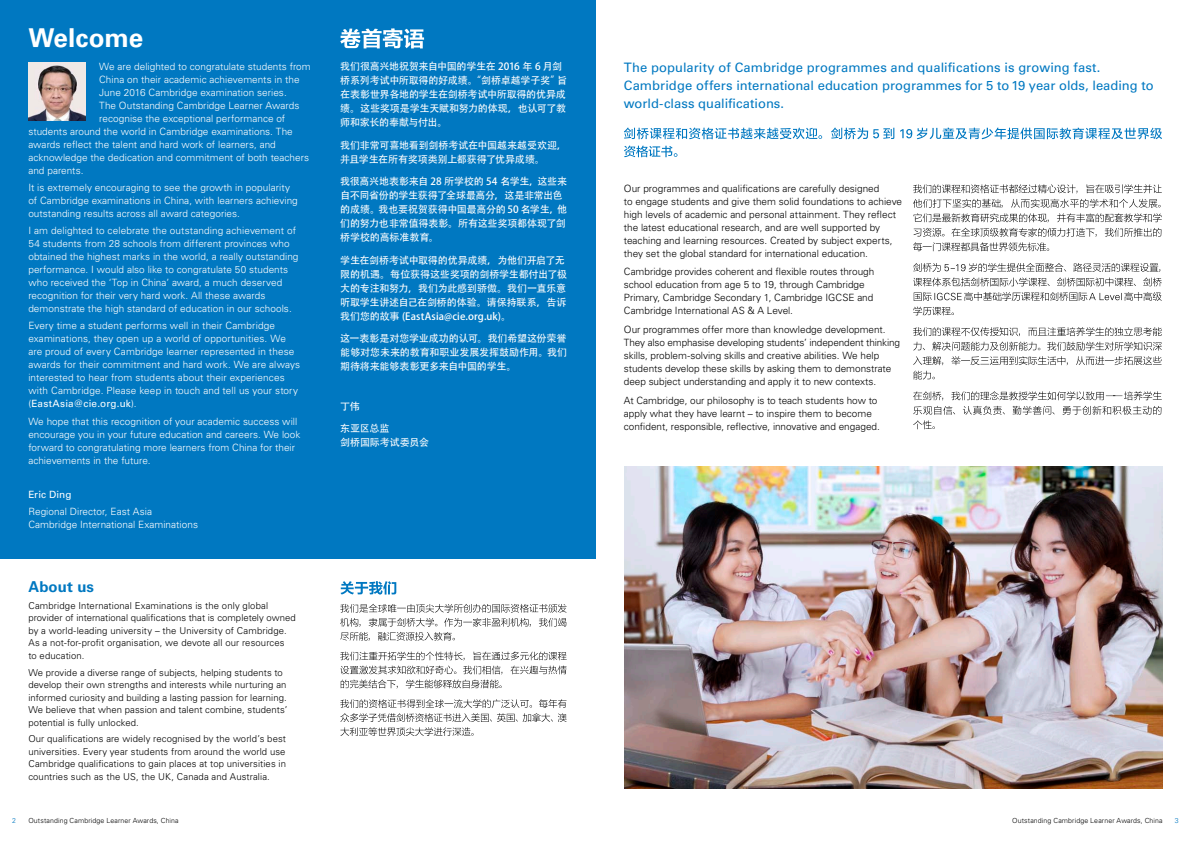
<style>
.page{position:relative;width:1191px;height:842px;background:#fff}
.page>*{position:absolute;margin:0;border:0;box-sizing:border-box;transform-origin:0 0}
.t1{font:700 26px "Univers LT Std";color:#fff}
.t2{font:700 15px "Univers LT Std";letter-spacing:.01em;color:#0078c1}
.t3{font:13px/18px "Univers LT Std";color:#0078c1}
.t4{font:300 10px/13px "Univers LT Std";letter-spacing:.005em;color:#fff}
.t5{font:300 10px/13px "Univers LT Std";letter-spacing:-.005em;color:#000}
.t6{font:10px/14px "Adobe Heiti Std";letter-spacing:-.02em;color:#fff}
.t7{font:10px "Univers LT Std";letter-spacing:.01em;color:#fff}
.t8{font:300 9.5px/12.5px "Univers LT Std";letter-spacing:.01em;color:#000}
.t9{font:300 7px "Univers LT Std";letter-spacing:.015em;color:#000}
.t10{font:300 7px "Univers LT Std";color:#0078c1}
.s1{font-weight:400}
</style>
<div class="page">
<div style="left:0;top:0;width:595px;height:558px;background:#0078c1"></div>
<img style="left:28px;top:62px;width:57px;height:58px">
<img style="left:624px;top:467px;width:538px;height:321px">
<svg style="left:340px;top:699px;width:226px;height:37px"></svg>
<svg style="left:340px;top:651px;width:227px;height:37px"></svg>
<svg style="left:340px;top:604px;width:226px;height:37px"></svg>
<svg style="left:340px;top:581px;width:56px;height:13px"></svg>
<svg style="left:340px;top:28px;width:84px;height:20px"></svg>
<svg style="left:624px;top:146px;width:53px;height:11px"></svg>
<svg style="left:624px;top:128px;width:538px;height:11px"></svg>
<svg style="left:913px;top:406px;width:248px;height:23px"></svg>
<svg style="left:913px;top:391px;width:248px;height:9px"></svg>
<svg style="left:913px;top:371px;width:22px;height:8px"></svg>
<svg style="left:913px;top:342px;width:248px;height:23px"></svg>
<svg style="left:913px;top:327px;width:248px;height:9px"></svg>
<svg style="left:913px;top:292px;width:248px;height:23px"></svg>
<svg style="left:913px;top:263px;width:248px;height:23px"></svg>
<svg style="left:913px;top:228px;width:248px;height:23px"></svg>
<svg style="left:913px;top:199px;width:248px;height:23px"></svg>
<svg style="left:913px;top:184px;width:248px;height:9px"></svg>
<h1 class="t1" style="left:28px;top:23px;width:117px">Welcome</h1>
<p class="t4" style="left:99px;top:60px;width:213px">We are delighted to congratulate students from</p>
<p class="t4" style="left:99px;top:73px;width:202px">China on their academic achievements in the</p>
<p class="t4" style="left:99px;top:86px;width:189px">June 2016 Cambridge examination series.</p>
<p class="t4" style="left:99px;top:99px;width:202px">The Outstanding Cambridge Learner Awards</p>
<p class="t4" style="left:99px;top:112px;width:187px">recognise the exceptional performance of</p>
<p class="t4" style="left:28px;top:125px;width:266px">students around the world in Cambridge examinations. The</p>
<p class="t4" style="left:28px;top:138px;width:249px">awards reflect the talent and hard work of learners, and</p>
<p class="t4" style="left:28px;top:151px;width:282px">acknowledge the dedication and commitment of both teachers</p>
<p class="t4" style="left:28px;top:164px;width:57px">and parents.</p>
<p class="t4" style="left:28px;top:181px;width:271px">It is extremely encouraging to see the growth in popularity of Cambridge examinations in China, with learners achieving outstanding results across all award categories.</p>
<p class="t4" style="left:28px;top:224px;width:272px">I am delighted to celebrate the outstanding achievement of 54 students from 28 schools from different provinces who obtained the highest marks in the world, a really outstanding performance. I would also like to congratulate 50 students who received the ‘Top in China’ award, a much deserved recognition for their very hard work. All these awards demonstrate the high standard of education in our schools.</p>
<p class="t4" style="left:28px;top:319px;width:273px">Every time a student performs well in their Cambridge examinations, they open up a world of opportunities. We are proud of every Cambridge learner represented in these awards for their commitment and hard work. We are always interested to hear from students about their experiences with Cambridge. Please keep in touch and tell us your story (<span class="s1">EastAsia@cie.org.uk</span>).</p>
<p class="t4" style="left:28px;top:415px;width:274px">We hope that this recognition of your academic success will encourage you in your future education and careers. We look forward to congratulating more learners from China for their achievements in the future.</p>
<p class="t7" style="left:28px;top:489px;width:45px">Eric Ding</p>
<p class="t4" style="left:28px;top:505px;width:171px">Regional Director, East Asia<br>Cambridge International Examinations</p>
<h2 class="t2" style="left:28px;top:578px;width:67px">About us</h2>
<p class="t8" style="left:28px;top:599px;width:269px">Cambridge International Examinations is the only global provider of international qualifications that is completely owned by a world-leading university – the University of Cambridge.<br>As a not-for-profit organisation, we devote all our resources<br>to education.</p>
<p class="t8" style="left:28px;top:666px;width:261px">We provide a diverse range of subjects, helping students to develop their own strengths and interests while nurturing an informed curiosity and building a lasting passion for learning.<br>We believe that when passion and talent combine, students’ potential is fully unlocked.</p>
<p class="t8" style="left:28px;top:733px;width:259px;text-align:justify">Our qualifications are widely recognised by the world’s best universities. Every year students from around the world use Cambridge qualifications to gain places at top universities in countries such as the US, the UK, Canada and Australia.</p>
<p class="t6" style="left:340px;top:60px;width:228px">我们很高兴地祝贺来自中国的学生在 2016 年 6 月剑桥系列考试中所取得的好成绩。“剑桥卓越学子奖”旨在表彰世界各地的学生在剑桥考试中所取得的优异成绩。这些奖项是学生天赋和努力的体现，也认可了教师和家长的奉献与付出。</p>
<p class="t6" style="left:340px;top:138px;width:228px">我们非常可喜地看到剑桥考试在中国越来越受欢迎，并且学生在所有奖项类别上都获得了优异成绩。</p>
<p class="t6" style="left:340px;top:175px;width:228px">我很高兴地表彰来自 28 所学校的 54 名学生，这些来自不同省份的学生获得了全球最高分，这是非常出色的成绩。我也要祝贺获得中国最高分的 50 名学生，他们的努力也非常值得表彰。所有这些奖项都体现了剑桥学校的高标准教育。</p>
<p class="t6" style="left:340px;top:253px;width:228px">学生在剑桥考试中取得的优异成绩，为他们开启了无限的机遇。每位获得这些奖项的剑桥学生都付出了极大的专注和努力，我们为此感到骄傲。我们一直乐意听取学生讲述自己在剑桥的体验。请保持联系，告诉我们您的故事 (EastAsia@cie.org.uk)。</p>
<p class="t6" style="left:340px;top:332px;width:228px;text-align:justify">这一表彰是对您学业成功的认可。我们希望这份荣誉能够对您未来的教育和职业发展发挥鼓励作用。我们期待将来能够表彰更多来自中国的学生。</p>
<p class="t6" style="left:340px;top:399px;width:21px">丁伟</p>
<p class="t6" style="left:340px;top:422px;width:90px">东亚区总监<br>剑桥国际考试委员会</p>
<h3 class="t3" style="left:624px;top:58px;width:531px">The popularity of Cambridge programmes and qualifications is growing fast.<br>Cambridge offers international education programmes for 5 to 19 year olds, leading to world-class qualifications.</h3>
<p class="t5" style="left:624px;top:181px;width:280px">Our programmes and qualifications are carefully designed<br>to engage students and give them solid foundations to achieve high levels of academic and personal attainment. They reflect the latest educational research, and are well supported by teaching and learning resources. Created by subject experts, they set the global standard for international education.</p>
<p class="t5" style="left:624px;top:265px;width:252px">Cambridge provides coherent and flexible routes through school education from age 5 to 19, through Cambridge Primary, Cambridge Secondary 1, Cambridge IGCSE and Cambridge International AS &amp; A Level.</p>
<p class="t5" style="left:624px;top:323px;width:278px">Our programmes offer more than knowledge development.<br>They also emphasise developing students’ independent thinking skills, problem-solving skills and creative abilities. We help students develop these skills by asking them to demonstrate deep subject understanding and apply it to new contexts.</p>
<p class="t5" style="left:624px;top:393px;width:257px">At Cambridge, our philosophy is to teach students how to apply what they have learnt – to inspire them to become confident, responsible, reflective, innovative and engaged.</p>
<p class="t10" style="left:12px;top:816px;width:5px">2</p>
<p class="t9" style="left:28px;top:816px;width:152px">Outstanding Cambridge Learner Awards, China</p>
<p class="t9" style="left:1012px;top:816px;width:152px">Outstanding Cambridge Learner Awards, China</p>
<p class="t10" style="left:1174px;top:816px;width:5px">3</p>
</div>
